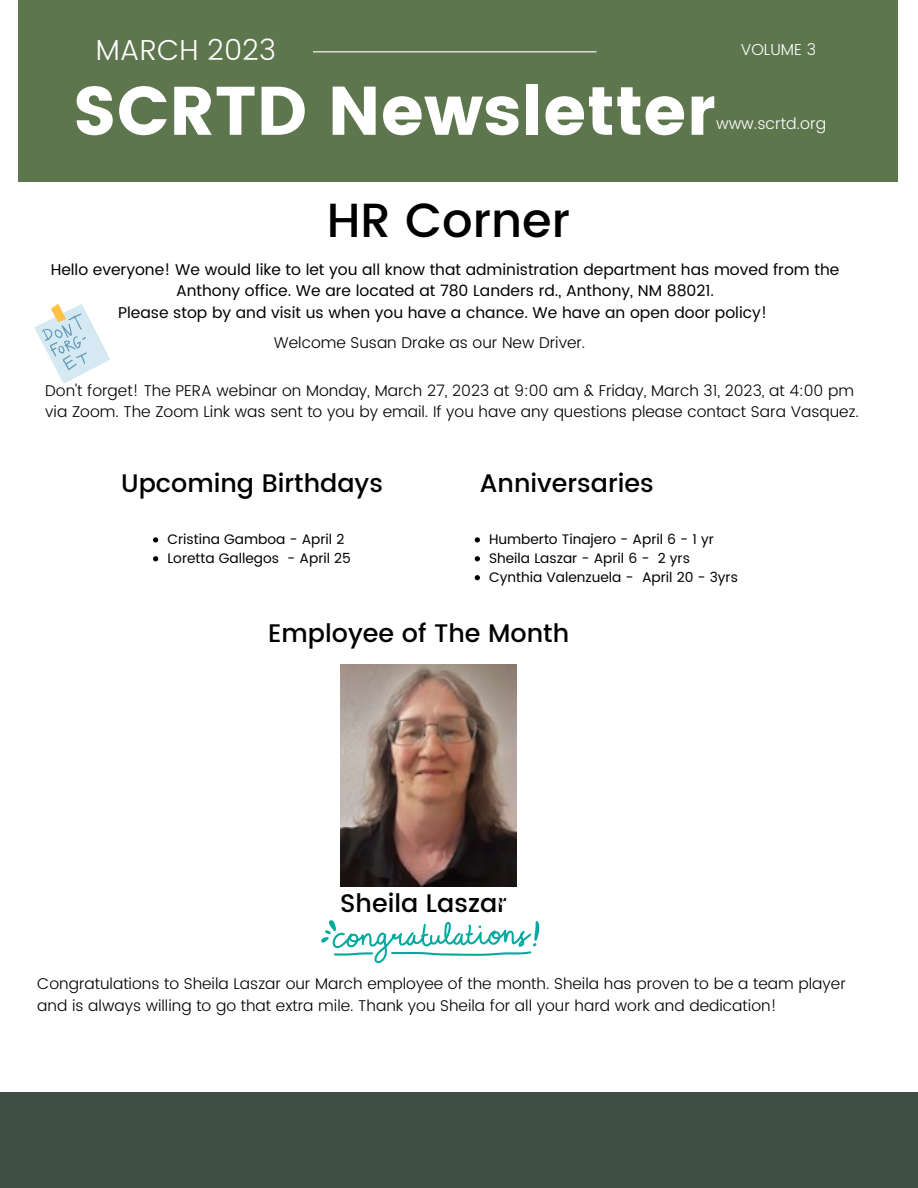
<style>
.page{position:relative;width:918px;height:1188px;background:#fff}
.page>*{position:absolute;margin:0;border:0;box-sizing:border-box;transform-origin:0 0}
.t1{font:68.4px "Poppins";color:#fff}
.t2{font:500 47.85px "Poppins";color:#000}
.t3{font:300 28.8px "Poppins";color:#fff}
.t4{font:500 25.35px "Poppins";color:#000}
.t5{font:300 15.9px "Poppins";color:#fff}
.t6{font:300 15.6px/21.3px "Poppins";color:#000}
.t7{font:15.6px/21.3px "Poppins";color:#000;text-align:center}
.t8{font:13.8px/18.9px "Poppins";color:#000}
</style>
<div class="page">
<img style="left:340px;top:664px;width:177px;height:223px">
<div style="left:18px;top:0;width:880px;height:181px;background:#5e764e"></div>
<div style="left:0;top:1092px;width:917px;height:96px;background:#3e4e40"></div>
<hr style="left:313px;top:51px;width:284px;height:1px;background:#fff">
<svg style="left:35px;top:304px;width:75px;height:79px"></svg>
<svg style="left:321px;top:920px;width:218px;height:44px"></svg>
<svg style="left:153px;top:537px;width:5px;height:6px"></svg>
<svg style="left:153px;top:556px;width:5px;height:5px"></svg>
<svg style="left:475px;top:537px;width:5px;height:6px"></svg>
<svg style="left:475px;top:556px;width:5px;height:5px"></svg>
<svg style="left:475px;top:575px;width:5px;height:5px"></svg>
<h3 class="t3" style="left:96px;top:33px;width:182px">MARCH 2023</h3>
<h1 class="t1" style="left:73px;top:71px;width:644px">SCRTD Newsletter</h1>
<p class="t5" style="left:741px;top:40px;width:77px">VOLUME 3</p>
<p class="t5" style="left:716px;top:114px;width:112px">www.scrtd.org</p>
<h2 class="t2" style="left:327px;top:193px;width:245px">HR Corner</h2>
<p class="t7" style="left:51px;top:259px;width:790px">Hello everyone! We would like to let you all know that administration department has moved from the<br>Anthony office. We are located at 780 Landers rd., Anthony, NM 88021.<br>Please stop by and visit us when you have a chance. We have an open door policy!</p>
<p class="t6" style="left:274px;top:332px;width:313px">Welcome Susan Drake as our New Driver.</p>
<p class="t6" style="left:45px;top:380px;width:815px">Don't forget! The PERA webinar on Monday, March 27, 2023 at 9:00 am &amp; Friday, March 31, 2023, at 4:00 pm via Zoom. The Zoom Link was sent to you by email. If you have any questions please contact Sara Vasquez.</p>
<h3 class="t4" style="left:121px;top:469px;width:263px">Upcoming Birthdays</h3>
<h3 class="t4" style="left:480px;top:469px;width:175px">Anniversaries</h3>
<p class="t8" style="left:167px;top:530px;width:185px">Cristina Gamboa - April 2<br>Loretta Gallegos - April 25</p>
<p class="t8" style="left:489px;top:530px;width:250px">Humberto Tinajero - April 6 - 1 yr<br>Sheila Laszar - April 6 - 2 yrs<br>Cynthia Valenzuela - April 20 - 3yrs</p>
<h3 class="t4" style="left:268px;top:618px;width:302px">Employee of The Month</h3>
<h3 class="t4" style="left:340px;top:888px;width:168px">Sheila Laszar</h3>
<p class="t6" style="left:37px;top:973px;width:810px">Congratulations to Sheila Laszar our March employee of the month. Sheila has proven to be a team player and is always willing to go that extra mile. Thank you Sheila for all your hard work and dedication!</p>
</div>
